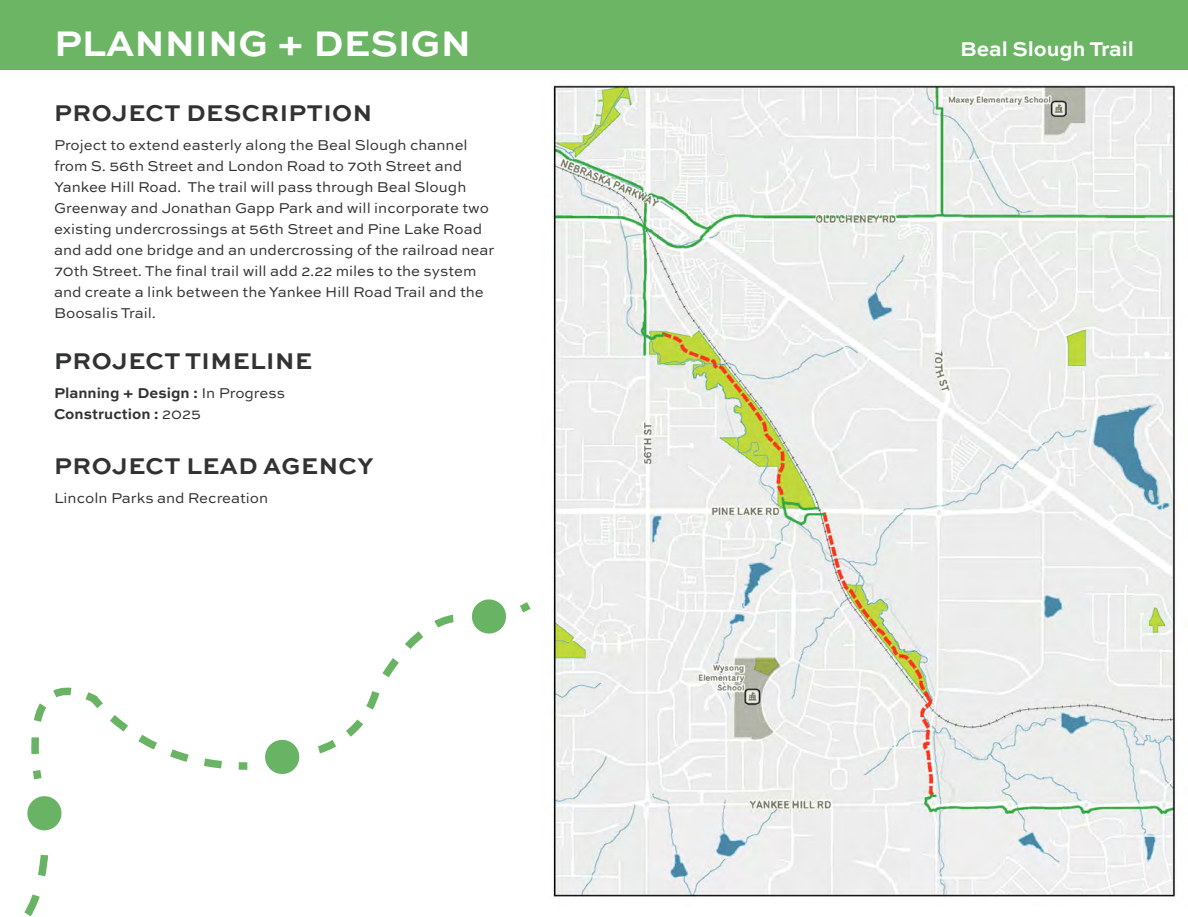
<style>
.page{position:relative;width:1188px;height:917px;background:#fff}
.page>*{position:absolute;margin:0;border:0;box-sizing:border-box;transform-origin:0 0}
.t1{font:700 37.5px "Sweet Sans Pro";color:#fff}
.t2{font:700 24px "Sweet Sans Pro";letter-spacing:.02em;color:#313232}
.t3{font:700 21px "Sweet Sans Pro";color:#fff}
.t4{font:15px/21px "Sweet Sans Pro";color:#313232}
.t5{font:700 15px "Sweet Sans Pro";color:#313232}
.s1{font-weight:400}
</style>
<div class="page">
<div style="left:0;top:0;width:1188px;height:70px;background:#6bb565"></div>
<svg style="left:27px;top:687px;width:273px;height:144px"></svg>
<svg style="left:24px;top:854px;width:25px;height:62px"></svg>
<svg style="left:471px;top:599px;width:60px;height:35px"></svg>
<svg style="left:318px;top:614px;width:136px;height:140px"></svg>
<img style="left:552px;top:84px;width:625px;height:813px">
<p class="t1" style="left:54px;top:15px;width:419px">PLANNING + DESIGN</p>
<p class="t3" style="left:960px;top:33px;width:175px">Beal Slough Trail</p>
<p class="t2" style="left:54px;top:95px;width:319px">PROJECT DESCRIPTION</p>
<p class="t4" style="left:54px;top:134px;width:442px">Project to extend easterly along the Beal Slough channel from S. 56th Street and London Road to 70th Street and Yankee Hill Road. The trail will pass through Beal Slough Greenway and Jonathan Gapp Park and will incorporate two existing undercrossings at 56th Street and Pine Lake Road and add one bridge and an undercrossing of the railroad near 70th Street. The final trail will add 2.22 miles to the system and create a link between the Yankee Hill Road Trail and the Boosalis Trail.</p>
<p class="t2" style="left:54px;top:343px;width:259px">PROJECT TIMELINE</p>
<p class="t5" style="left:54px;top:381px;width:232px">Planning + Design : <span class="s1">In Progress</span></p>
<p class="t5" style="left:54px;top:402px;width:148px">Construction : <span class="s1">2025</span></p>
<p class="t2" style="left:54px;top:448px;width:321px">PROJECT LEAD AGENCY</p>
<p class="t4" style="left:54px;top:486px;width:216px">Lincoln Parks and Recreation</p>
</div>
